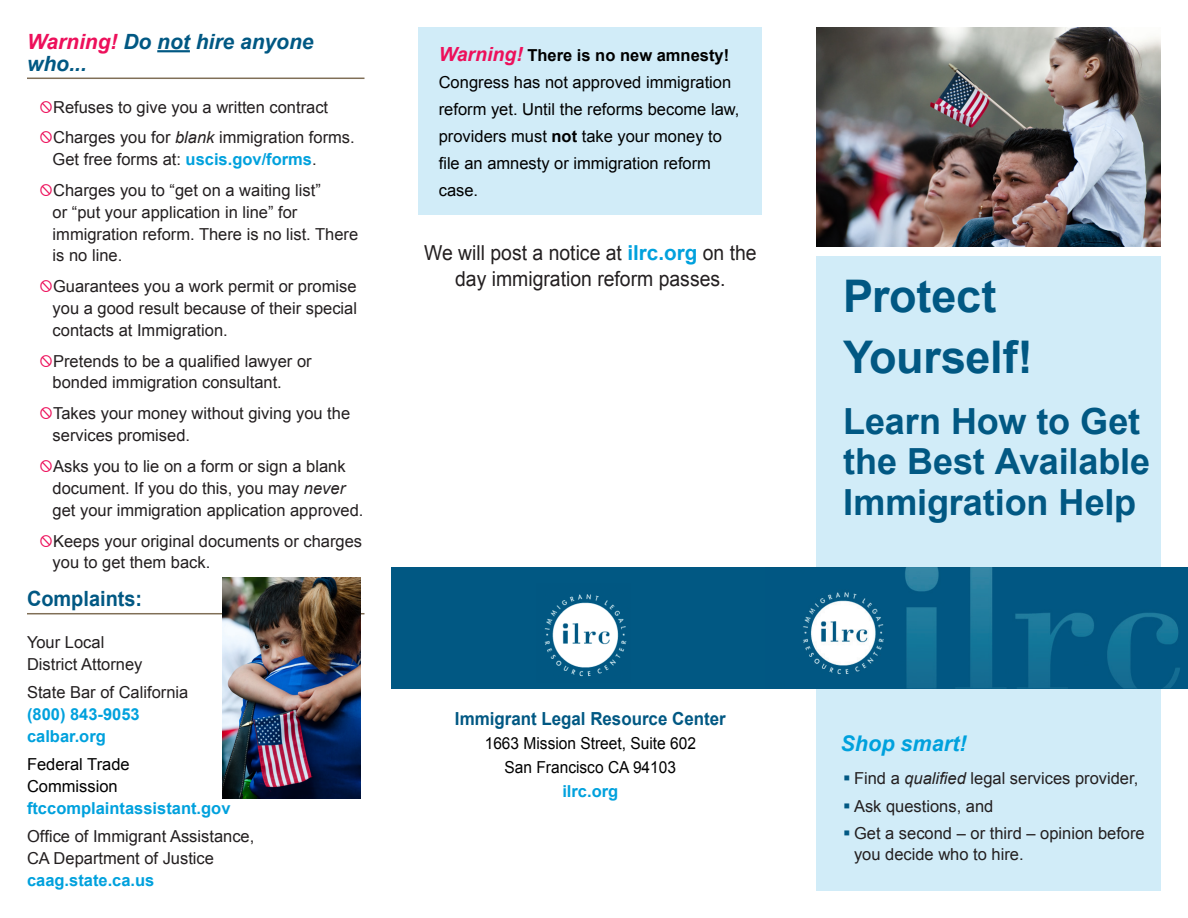
<style>
.page{position:relative;width:1188px;height:918px;background:#fff}
.page>*{position:absolute;margin:0;border:0;box-sizing:border-box;transform-origin:0 0}
.t1{font:700 45px "Arial";letter-spacing:-.005em;color:#015883}
.t2{font:700 36px/40.5px "Arial";letter-spacing:-.005em;color:#015883}
.bdy_before_bllt{font:italic 700 21.6px "Arial";color:#00a1dd}
.subhd_underlined{font:italic 700 21px/21.8px "Arial";color:#015883}
.subhd_underlined-2{font:700 21px "Arial";color:#015883;scale:.95 1}
.bdy_before_bllt-2{font:20.7px/26.2px "Arial";color:#231f20;text-align:center;scale:.94 1}
.bdy_before_bllt-3{font:700 18px "Arial";color:#015883;scale:.94 1}
.bullet_b4_body{font:16.5px/21.8px "Arial";color:#231f20}
.bdy_before_bllt-4{font:16.5px/27px "Arial";color:#000}
.bdy_before_bllt-5{font:16.5px/21.8px "Arial";color:#231f20}
.bdy_before_bllt-6{font:700 16.5px "Arial";color:#00a1dd}
.bdy_before_bllt-7{font:16.5px "Arial";color:#000;scale:.94 1}
.s1{color:#ed105b}
.s2{font-style:italic}
.s3{font-weight:700;color:#00a1dd}
.s4{font-weight:700;font-style:italic;font-size:19.5px;color:#ed105b}
.s5{font-weight:700}
.s6{color:#015883}
</style>
<div class="page">
<div style="left:816px;top:27px;width:345px;height:864px;background:#d1ecf8"></div>
<div style="left:392px;top:567px;width:796px;height:121px;background:#015883"></div>
<img style="left:803px;top:567px;width:377px;height:121px">
<img style="left:544px;top:594px;width:83px;height:83px">
<img style="left:816px;top:27px;width:345px;height:220px">
<hr style="left:157px;top:50px;width:33px;height:2px;background:#015883">
<hr style="left:27px;top:78px;width:337px;height:1px;background:#806f57">
<hr style="left:27px;top:613px;width:337px;height:1px;background:#806f57">
<div style="left:418px;top:27px;width:344px;height:188px;background:#d1ecf8"></div>
<img style="left:222px;top:578px;width:139px;height:220px">
<div style="left:816px;top:247px;width:345px;height:9px;background:#fff"></div>
<p class="subhd_underlined" style="left:27px;top:31px;width:288px"><span class="s1">Warning!</span> Do not hire anyone who...</p>
<p class="bullet_b4_body" style="left:53px;top:96px;width:277px">Refuses to give you a written contract</p>
<p class="bullet_b4_body" style="left:53px;top:127px;width:304px">Charges you for <span class="s2">blank</span> immigration forms.<br>Get free forms at: <span class="s3">uscis.gov/forms</span>.</p>
<p class="bullet_b4_body" style="left:53px;top:180px;width:307px">Charges you to “get on a waiting list”<br>or “put your application in line” for immigration reform. There is no list. There is no line.</p>
<p class="bullet_b4_body" style="left:53px;top:276px;width:306px;text-align:justify">Guarantees you a work permit or promise you a good result because of their special contacts at Immigration.</p>
<p class="bullet_b4_body" style="left:53px;top:350px;width:261px">Pretends to be a qualified lawyer or bonded immigration consultant.</p>
<p class="bullet_b4_body" style="left:53px;top:403px;width:299px">Takes your money without giving you the services promised.</p>
<p class="bullet_b4_body" style="left:53px;top:456px;width:312px">Asks you to lie on a form or sign a blank document. If you do this, you may <span class="s2">never </span>get your immigration application approved.</p>
<p class="bullet_b4_body" style="left:53px;top:530px;width:311px">Keeps your original documents or charges you to get them back.</p>
<p class="subhd_underlined-2" style="left:27px;top:585px;width:123px">Complaints:</p>
<p class="bdy_before_bllt-5" style="left:27px;top:632px;width:117px">Your Local<br>District Attorney</p>
<p class="bdy_before_bllt-5" style="left:27px;top:682px;width:163px">State Bar of California</p>
<p class="bdy_before_bllt-6" style="left:27px;top:703px;width:114px">(800) 843-9053</p>
<p class="bdy_before_bllt-6" style="left:27px;top:725px;width:80px">calbar.org</p>
<p class="bdy_before_bllt-4" style="left:27px;top:754px;width:104px;line-height:21.8px">Federal Trade<br>Commission</p>
<p class="bdy_before_bllt-6" style="left:27px;top:797px;width:205px">ftccomplaintassistant.gov</p>
<p class="bdy_before_bllt-5" style="left:27px;top:826px;width:229px">Office of Immigrant Assistance,</p>
<p class="bdy_before_bllt-5" style="left:27px;top:848px;width:189px">CA Department of Justice</p>
<p class="bdy_before_bllt-6" style="left:27px;top:869px;width:129px">caag.state.ca.us</p>
<p class="bdy_before_bllt-4" style="left:439px;top:41px;width:302px"><span class="s4">Warning!</span> <span class="s5">There is no new amnesty!<br></span>Congress has not approved immigration reform yet. Until the reforms become law, providers must <span class="s5">not</span> take your money to file an amnesty or immigration reform case.</p>
<p class="bdy_before_bllt-2" style="left:424px;top:239px;width:355px">We will post a notice at <span class="s3">ilrc.org</span> on the day immigration reform passes.</p>
<p class="bdy_before_bllt-3" style="left:455px;top:706px;width:290px">Immigrant Legal Resource Center</p>
<p class="bdy_before_bllt-7" style="left:485px;top:732px;width:226px">1663 Mission Street, Suite 602</p>
<p class="bdy_before_bllt-7" style="left:505px;top:756px;width:184px">San Francisco CA 94103</p>
<p class="bdy_before_bllt-6" style="left:562px;top:780px;width:57px">ilrc.org</p>
<p class="t1" style="left:843px;top:266px;width:155px">Protect</p>
<p class="t1" style="left:843px;top:327px;width:191px">Yourself!</p>
<p class="t2" style="left:843px;top:402px;width:309px">Learn How to Get the Best Available<br>Immigration Help</p>
<p class="bdy_before_bllt" style="left:841px;top:729px;width:128px">Shop smart!</p>
<p class="bullet_b4_body" style="left:843px;top:767px;width:297px"><span class="s6">▪</span> Find a <span class="s2">qualified</span> legal services provider,</p>
<p class="bullet_b4_body" style="left:843px;top:795px;width:152px"><span class="s6">▪</span> Ask questions, and</p>
<p class="bullet_b4_body" style="left:854px;top:823px;width:292px;line-height:21px;text-indent:-11px"><span class="s6">▪</span> Get a second – or third – opinion before you decide who to hire.</p>
</div>
